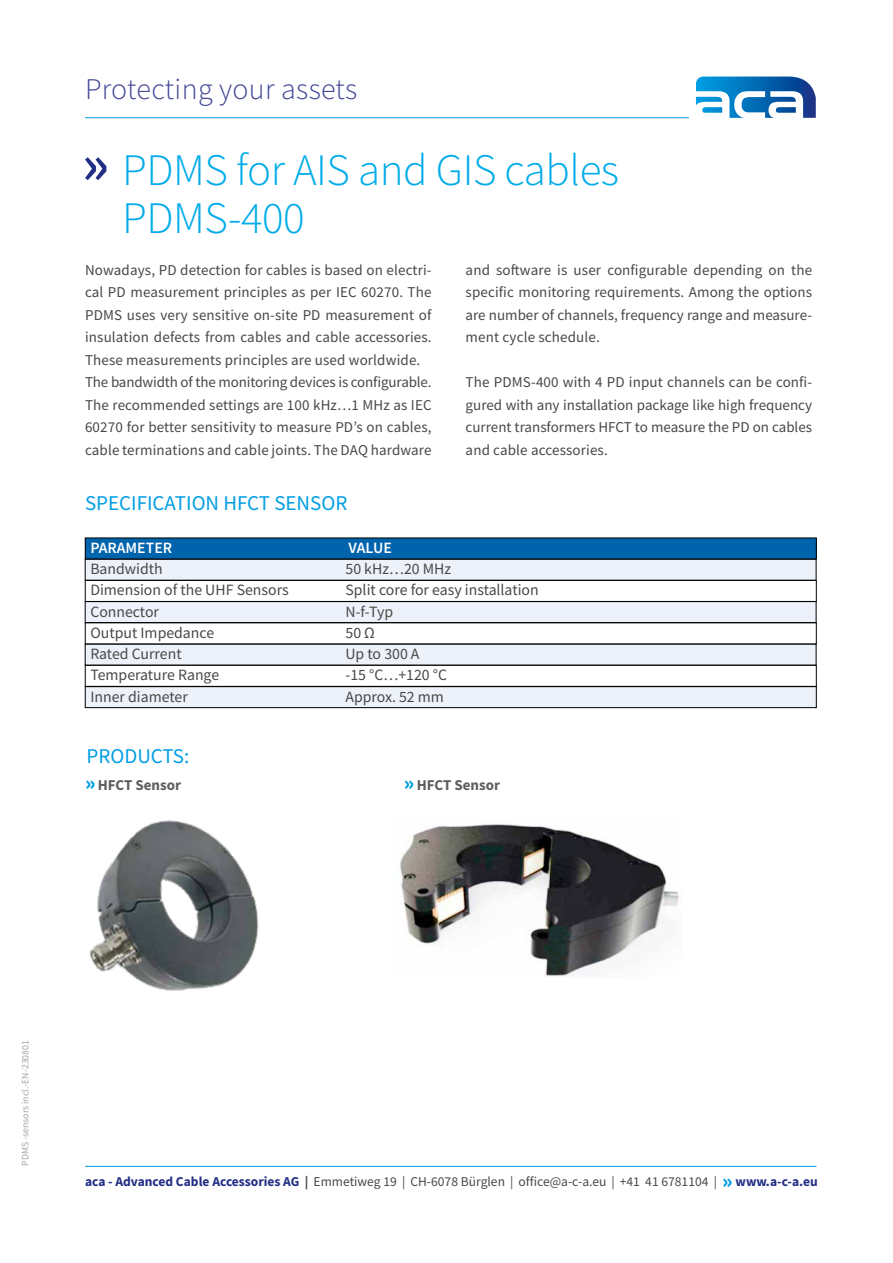
<style>
.page{position:relative;width:893px;height:1263px;background:#fff}
.page>*{position:absolute;margin:0;border:0;box-sizing:border-box;transform-origin:0 0}
.t1{font:300 45px/48px "Source Sans Pro";letter-spacing:-.01em;color:#00ace9}
.t2{font:300 30px "Source Sans Pro";letter-spacing:.01em;color:#424695}
.t3{font:21px "Source Sans Pro";color:#009ee3}
.t4{font:15.75px "Source Sans Pro";color:#484847}
.t5{font:600 15.75px "Source Sans Pro";color:#fff}
.t6{font:15px/22.5px "Source Sans Pro";letter-spacing:.01em;color:#484847;text-align:justify}
.t7{font:700 15px "Source Sans Pro";color:#5f5e5e}
.t8{font:13.5px "Source Sans Pro";color:#484847}
.t9{font:9.75px "Source Sans Pro";color:#a7a7a8}
.s1{font-weight:600;font-size:60px;color:#232f85}
.s2{font-weight:900;font-size:21px;color:#009ee3}
.s3{font-weight:700;color:#232f85}
.s4{font-weight:700}
</style>
<div class="page">
<svg style="left:696px;top:77px;width:120px;height:41px"></svg>
<hr style="left:85px;top:1166px;width:731px;height:1px;background:#009ee3">
<hr style="left:85px;top:117px;width:604px;height:1px;background:#009ee3">
<img style="left:89px;top:820px;width:170px;height:171px">
<div style="left:85px;top:559px;width:731px;height:21px;background:#edf1f9"></div>
<div style="left:85px;top:559px;width:731px;height:21px;border:1px solid #000"></div>
<div style="left:85px;top:538px;width:731px;height:21px;background:#0064ad"></div>
<div style="left:85px;top:580px;width:731px;height:22px;border:1px solid #000"></div>
<div style="left:85px;top:644px;width:731px;height:21px;background:#edf1f9"></div>
<div style="left:85px;top:602px;width:731px;height:21px;background:#edf1f9"></div>
<div style="left:85px;top:601px;width:731px;height:22px;border:1px solid #000"></div>
<div style="left:85px;top:665px;width:731px;height:21px;border:1px solid #000"></div>
<img style="left:400px;top:824px;width:279px;height:153px">
<div style="left:85px;top:687px;width:731px;height:21px;background:#edf1f9"></div>
<div style="left:85px;top:686px;width:731px;height:22px;border:1px solid #000"></div>
<h2 class="t2" style="left:85px;top:71px;width:274px">Protecting your assets</h2>
<h1 class="t1" style="left:122px;top:146px;width:498px;text-indent:-40px"><span class="s1">»</span> PDMS for AIS and GIS cables<br>PDMS-400</h1>
<p class="t6" style="left:85px;top:259px;width:348px;text-align:left">Nowadays, PD detection for cables is based on electri&shy;cal PD measurement principles as per IEC 60270. The PDMS uses very sensitive on-site PD measurement of insulation defects from cables and cable accessories.<br>These measurements principles are used worldwide.<br>The bandwidth of the monitoring devices is configurable.<br>The recommended settings are 100 kHz…1 MHz as IEC 60270 for better sensitivity to measure PD’s on cables, cable terminations and cable joints. The DAQ hardware</p>
<p class="t6" style="left:466px;top:259px;width:348px">and software is user configurable depending on the specific monitoring requirements. Among the options are number of channels, frequency range and measure&shy;ment cycle schedule.</p>
<p class="t6" style="left:466px;top:371px;width:348px">The PDMS-400 with 4 PD input channels can be confi&shy;gured with any installation package like high frequency current transformers HFCT to measure the PD on cables and cable accessories.</p>
<h3 class="t3" style="left:85px;top:490px;width:264px">SPECIFICATION HFCT SENSOR</h3>
<p class="t5" style="left:90px;top:537px;width:83px">PARAMETER</p>
<p class="t5" style="left:349px;top:537px;width:45px">VALUE</p>
<p class="t4" style="left:90px;top:559px;width:74px">Bandwidth</p>
<p class="t4" style="left:345px;top:559px;width:107px">50 kHz…20 MHz</p>
<p class="t4" style="left:90px;top:580px;width:200px">Dimension of the UHF Sensors</p>
<p class="t4" style="left:345px;top:580px;width:195px">Split core for easy installation</p>
<p class="t4" style="left:90px;top:601px;width:70px">Connector</p>
<p class="t4" style="left:345px;top:601px;width:49px">N-f-Typ</p>
<p class="t4" style="left:90px;top:622px;width:125px">Output Impedance</p>
<p class="t4" style="left:345px;top:622px;width:31px">50 Ω</p>
<p class="t4" style="left:90px;top:644px;width:93px">Rated Current</p>
<p class="t4" style="left:345px;top:644px;width:76px">Up to 300 A</p>
<p class="t4" style="left:90px;top:665px;width:130px">Temperature Range</p>
<p class="t4" style="left:345px;top:665px;width:103px">-15 °C…+120 °C</p>
<p class="t4" style="left:90px;top:686px;width:99px">Inner diameter</p>
<p class="t4" style="left:345px;top:686px;width:100px">Approx. 52 mm</p>
<h3 class="t3" style="left:87px;top:743px;width:104px">PRODUCTS:</h3>
<p class="t7" style="left:85px;top:775px;width:98px"><span class="s2">»</span>HFCT Sensor</p>
<p class="t7" style="left:404px;top:775px;width:98px"><span class="s2">»</span>HFCT Sensor</p>
<p class="t9" style="left:19px;top:1166px;width:127px;rotate:-90deg">PDMS -sensors incl.-EN-230801</p>
<p class="t8" style="left:85px;top:1173px;width:734px"><span class="s3">aca - Advanced Cable Accessories AG</span> <span class="s4">|</span> Emmetiweg 19 | CH-6078 Bürglen | office@a-c-a.eu | +41 41 6781104 | <span class="s2">»</span> <span class="s3">www.a-c-a.eu</span></p>
</div>
